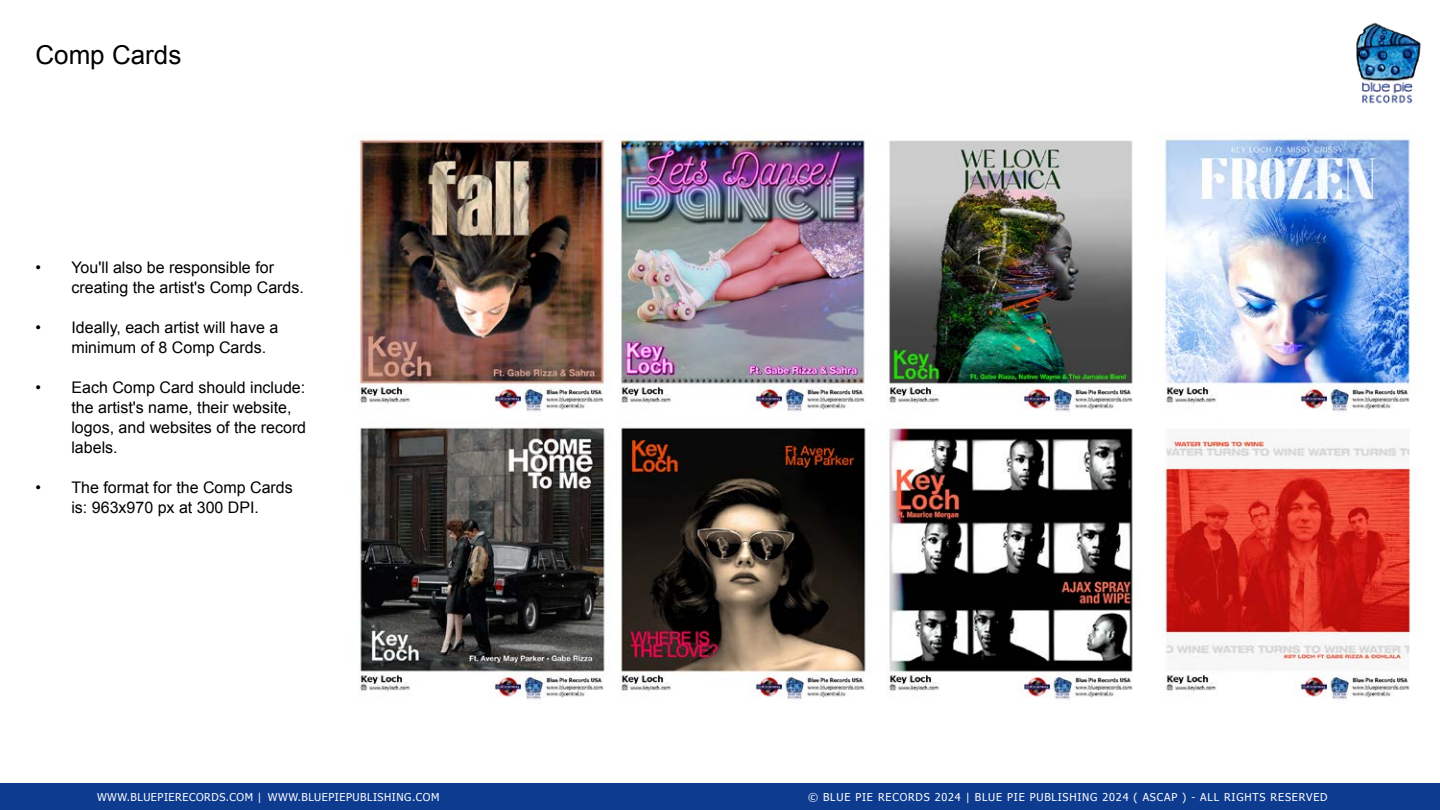
<style>
.page{position:relative;width:1440px;height:810px;background:#fff}
.page>*{position:absolute;margin:0;border:0;box-sizing:border-box;transform-origin:0 0}
.t1{font:26px "Arial";color:#000}
.t2{font:16px/20px "Arial";color:#000}
.t3{font:10.8px "Tahoma";letter-spacing:.075em;color:#fff}
.t4{font:10.8px "Tahoma";letter-spacing:.05em;color:#fff}
</style>
<div class="page">
<div style="left:0;top:784px;width:1440px;height:26px;background:#0d3b90"></div>
<img style="left:1356px;top:22px;width:65px;height:82px">
<img style="left:1164px;top:137px;width:249px;height:276px">
<img style="left:358px;top:134px;width:507px;height:279px">
<img style="left:360px;top:421px;width:506px;height:280px">
<img style="left:889px;top:428px;width:247px;height:273px">
<img style="left:889px;top:140px;width:244px;height:273px">
<img style="left:1156px;top:436px;width:256px;height:265px">
<h1 class="t1" style="left:35px;top:37px;width:147px">Comp Cards</h1>
<p class="t2" style="left:71px;top:257px;width:234px;text-indent:-36px">• You'll also be responsible for creating the artist's Comp Cards.</p>
<p class="t2" style="left:71px;top:317px;width:208px;text-indent:-36px">• Ideally, each artist will have a minimum of 8 Comp Cards.</p>
<p class="t2" style="left:71px;top:377px;width:236px;text-indent:-36px">• Each Comp Card should include: the artist's name, their website, logos, and websites of the record labels.</p>
<p class="t2" style="left:35px;top:477px;width:259px;text-align:center">• The format for the Comp Cards is: 963x970 px at 300 DPI.</p>
<p class="t4" style="left:97px;top:790px;width:344px">WWW.BLUEPIERECORDS.COM | WWW.BLUEPIEPUBLISHING.COM</p>
<p class="t3" style="left:808px;top:790px;width:521px">© BLUE PIE RECORDS 2024 | BLUE PIE PUBLISHING 2024 ( ASCAP ) - ALL RIGHTS RESERVED</p>
</div>
